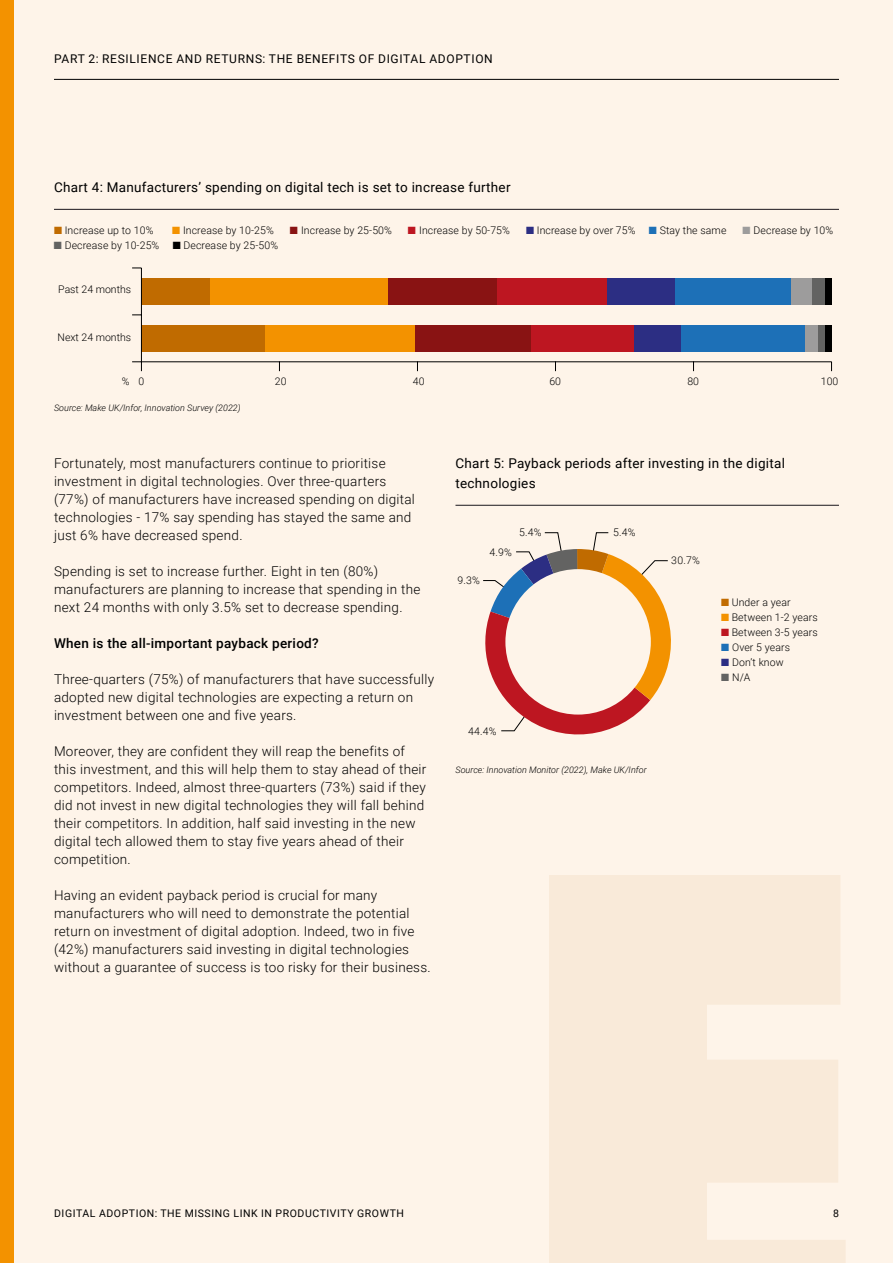
<style>
.page{position:relative;width:893px;height:1263px;background:#fef4e9}
.page>*{position:absolute;margin:0;border:0;box-sizing:border-box;transform-origin:0 0}
.t1{font:300 13.5px/18px "Roboto";letter-spacing:.02em;color:#000}
.t2{font:13.5px/19.5px "Roboto";letter-spacing:.02em;color:#000}
.t3{font:500 13.5px "Roboto";letter-spacing:.02em;color:#000}
.t4{font:12px "Roboto";letter-spacing:.055em;color:#000}
.t5{font:300 10.5px "Roboto";letter-spacing:.01em;color:#000}
.t6{font:10.5px "Roboto";letter-spacing:.055em;color:#000}
.t7{font:italic 300 9px "Roboto";color:#000}
.s1{color:#c06b00}
.s2{color:#f39200}
.s3{color:#891313}
.s4{color:#bd1621}
.s5{color:#2c2e83}
.s6{color:#1d70b7}
.s7{color:#9d9c9c}
.s8{color:#636362}
</style>
<div class="page">
<div style="left:0;top:0;width:14px;height:1263px;background:#f39200"></div>
<hr style="left:54px;top:79px;width:785px;height:1px;background:#000">
<hr style="left:54px;top:209px;width:785px;height:1px;background:#19161c">
<hr style="left:455px;top:505px;width:384px;height:1px;background:#19161c">
<svg style="left:483px;top:532px;width:188px;height:203px"></svg>
<div style="left:505px;top:569px;width:146px;height:145px;background:#fef4e9;border-radius:50%"></div>
<div style="left:825px;top:325px;width:7px;height:26px;background:#000"></div>
<div style="left:825px;top:278px;width:7px;height:27px;background:#000"></div>
<div style="left:818px;top:325px;width:7px;height:26px;background:#636362"></div>
<div style="left:811px;top:278px;width:14px;height:27px;background:#636362"></div>
<div style="left:804px;top:325px;width:14px;height:26px;background:#9d9c9c"></div>
<div style="left:791px;top:278px;width:20px;height:27px;background:#9d9c9c"></div>
<div style="left:681px;top:325px;width:123px;height:26px;background:#1d70b7"></div>
<div style="left:675px;top:278px;width:116px;height:27px;background:#1d70b7"></div>
<div style="left:633px;top:325px;width:48px;height:26px;background:#2c2e83"></div>
<div style="left:606px;top:278px;width:68px;height:27px;background:#2c2e83"></div>
<div style="left:531px;top:325px;width:102px;height:26px;background:#bd1621"></div>
<div style="left:497px;top:278px;width:109px;height:27px;background:#bd1621"></div>
<div style="left:415px;top:325px;width:116px;height:26px;background:#891313"></div>
<div style="left:387px;top:278px;width:110px;height:27px;background:#891313"></div>
<div style="left:264px;top:325px;width:151px;height:26px;background:#f39200"></div>
<div style="left:210px;top:278px;width:177px;height:27px;background:#f39200"></div>
<div style="left:141px;top:325px;width:123px;height:26px;background:#c06b00"></div>
<div style="left:141px;top:278px;width:69px;height:27px;background:#c06b00"></div>
<hr style="left:141px;top:362px;width:690px;height:1px;background:#000">
<hr style="left:141px;top:268px;width:1px;height:94px;background:#000">
<svg style="left:132px;top:362px;width:10px;height:9px"></svg>
<p class="t4" style="left:54px;top:50px;width:440px">PART 2: RESILIENCE AND RETURNS: THE BENEFITS OF DIGITAL ADOPTION</p>
<p class="t2" style="left:54px;top:177px;width:458px">Chart 4: Manufacturers’ spending on digital tech is set to increase further</p>
<p class="t5" style="left:54px;top:223px;width:101px"><span class="s1">■</span> Increase up to 10%</p>
<p class="t5" style="left:172px;top:223px;width:103px"><span class="s2">■</span> Increase by 10-25%</p>
<p class="t5" style="left:290px;top:223px;width:104px"><span class="s3">■</span> Increase by 25-50%</p>
<p class="t5" style="left:408px;top:223px;width:104px"><span class="s4">■</span> Increase by 50-75%</p>
<p class="t5" style="left:526px;top:223px;width:111px"><span class="s5">■</span> Increase by over 75%</p>
<p class="t5" style="left:649px;top:223px;width:79px"><span class="s6">■</span> Stay the same</p>
<p class="t5" style="left:742px;top:223px;width:92px"><span class="s7">■</span> Decrease by 10%</p>
<p class="t5" style="left:54px;top:238px;width:107px"><span class="s8">■</span> Decrease by 10-25%</p>
<p class="t5" style="left:173px;top:238px;width:107px">■ Decrease by 25-50%</p>
<p class="t5" style="left:58px;top:282px;width:74px">Past 24 months</p>
<p class="t5" style="left:58px;top:330px;width:75px">Next 24 months</p>
<p class="t5" style="left:122px;top:374px;width:24px">% 0</p>
<p class="t5" style="left:275px;top:374px;width:13px">20</p>
<p class="t5" style="left:413px;top:374px;width:13px">40</p>
<p class="t5" style="left:549px;top:374px;width:13px">60</p>
<p class="t5" style="left:687px;top:374px;width:13px">80</p>
<p class="t5" style="left:821px;top:374px;width:19px">100</p>
<p class="t7" style="left:54px;top:402px;width:188px">Source: Make UK/Infor, Innovation Survey (2022)</p>
<p class="t1" style="left:54px;top:454px;width:362px">Fortunately, most manufacturers continue to prioritise investment in digital technologies. Over three-quarters (77%) of manufacturers have increased spending on digital technologies - 17% say spending has stayed the same and just 6% have decreased spend.</p>
<p class="t1" style="left:54px;top:562px;width:368px">Spending is set to increase further. Eight in ten (80%) manufacturers are planning to increase that spending in the next 24 months with only 3.5% set to decrease spending.</p>
<p class="t3" style="left:54px;top:634px;width:266px">When is the all-important payback period?</p>
<p class="t1" style="left:54px;top:670px;width:382px">Three-quarters (75%) of manufacturers that have successfully adopted new digital technologies are expecting a return on investment between one and five years.</p>
<p class="t1" style="left:54px;top:742px;width:374px">Moreover, they are confident they will reap the benefits of this investment, and this will help them to stay ahead of their competitors. Indeed, almost three-quarters (73%) said if they did not invest in new digital technologies they will fall behind their competitors. In addition, half said investing in the new digital tech allowed them to stay five years ahead of their competition.</p>
<p class="t1" style="left:54px;top:886px;width:378px">Having an evident payback period is crucial for many manufacturers who will need to demonstrate the potential return on investment of digital adoption. Indeed, two in five (42%) manufacturers said investing in digital technologies without a guarantee of success is too risky for their business.</p>
<p class="t2" style="left:455px;top:453px;width:331px">Chart 5: Payback periods after investing in the digital technologies</p>
<p class="t5" style="left:457px;top:573px;width:24px">9.3%</p>
<p class="t5" style="left:489px;top:545px;width:24px">4.9%</p>
<p class="t5" style="left:519px;top:525px;width:24px">5.4%</p>
<p class="t5" style="left:613px;top:525px;width:24px">5.4%</p>
<p class="t5" style="left:468px;top:724px;width:30px">44.4%</p>
<p class="t7" style="left:455px;top:763px;width:193px">Source: Innovation Monitor (2022), Make UK/Infor</p>
<p class="t5" style="left:671px;top:553px;width:30px">30.7%</p>
<p class="t5" style="left:721px;top:595px;width:71px"><span class="s1">■</span> Under a year</p>
<p class="t5" style="left:721px;top:610px;width:98px"><span class="s2">■</span> Between 1-2 years</p>
<p class="t5" style="left:721px;top:625px;width:98px"><span class="s4">■</span> Between 3-5 years</p>
<p class="t5" style="left:721px;top:640px;width:71px"><span class="s6">■</span> Over 5 years</p>
<p class="t5" style="left:721px;top:655px;width:64px"><span class="s5">■</span> Don’t know</p>
<p class="t5" style="left:721px;top:670px;width:31px"><span class="s8">■</span> N/A</p>
<p class="t6" style="left:54px;top:1206px;width:351px">DIGITAL ADOPTION: THE MISSING LINK IN PRODUCTIVITY GROWTH</p>
<p class="t6" style="left:833px;top:1206px;width:7px">8</p>
</div>
